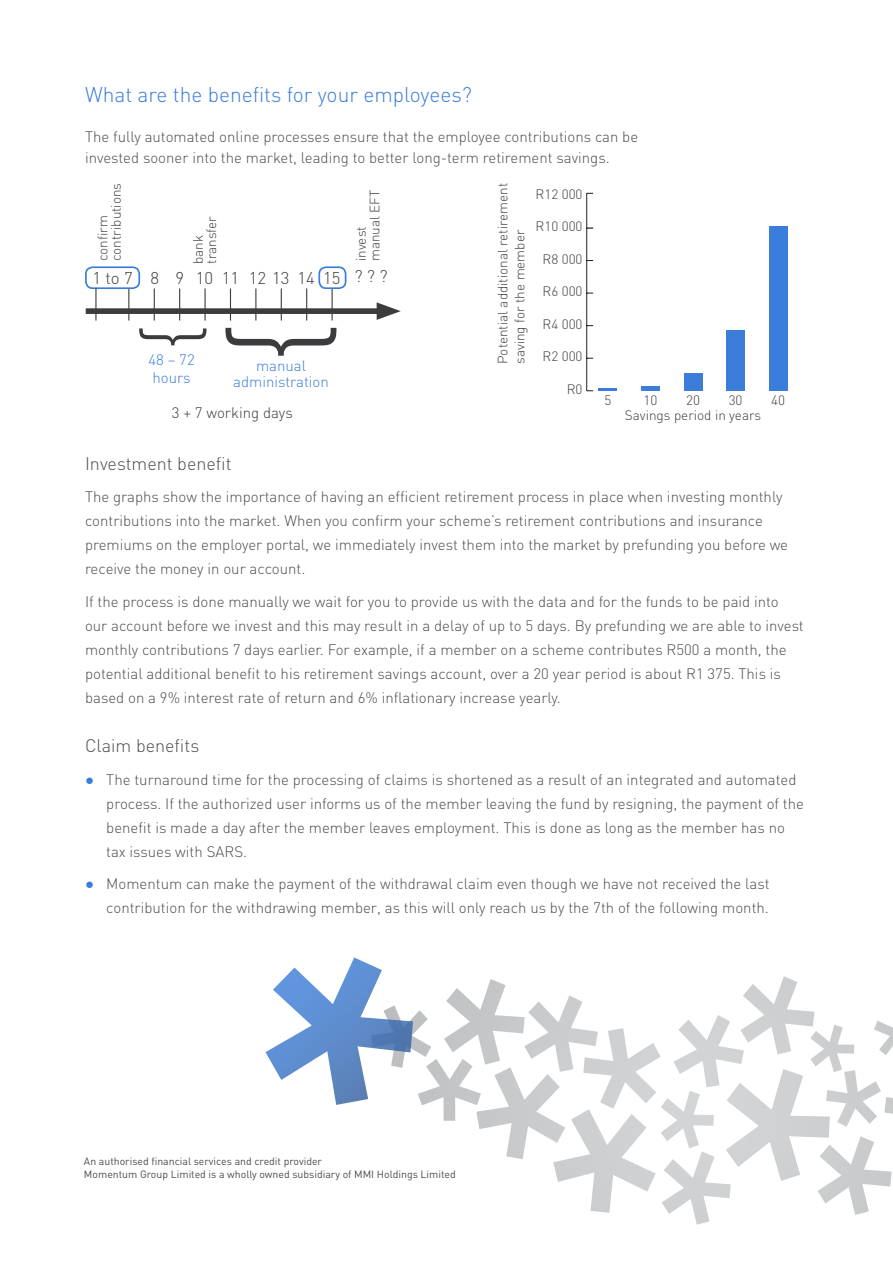
<style>
.page{position:relative;width:893px;height:1263px;background:#fff}
.page>*{position:absolute;margin:0;border:0;box-sizing:border-box;transform-origin:0 0}
.A-headings{font:300 129px "DIN";color:#3c3c3e}
.A-headings-2{font:300 78.15px "DIN";color:#3c3c3e}
.t1{font:300 21px "DIN";color:#3a7dda}
.t2{font:300 18px "DIN";color:#4b4c4d}
.Paragraph_Style_Aria{font:300 16.8px "DIN";color:#3c3c3e}
.t3{font:300 15px/24px "DIN";color:#4b4c4d}
.Arial_20_grey_foot_n{font:300 15px/16.5px "DIN";color:#3a7dda;text-align:center}
.Paragraph_Style_Aria-2{font:300 15px "DIN";color:#3c3c3e}
.Arial_20_grey_foot_n-2{font:300 13.5px/16.8px "DIN";color:#3c3c3e}
.t4{font:10.5px "DINOT";color:#4b4c4d}
.s1{font-family:"Arial";font-weight:400;color:#3a7dda}
</style>
<div class="page">
<svg style="left:413px;top:976px;width:480px;height:249px"></svg>
<div style="left:86px;top:308px;width:300px;height:6px;background:#3c3c3e"></div>
<svg style="left:377px;top:302px;width:24px;height:18px"></svg>
<hr style="left:128px;top:288px;width:1px;height:33px;background:#3c3c3e">
<hr style="left:179px;top:288px;width:1px;height:33px;background:#3c3c3e">
<hr style="left:230px;top:288px;width:1px;height:33px;background:#3c3c3e">
<hr style="left:281px;top:288px;width:1px;height:33px;background:#3c3c3e">
<hr style="left:154px;top:288px;width:1px;height:33px;background:#3c3c3e">
<hr style="left:205px;top:288px;width:1px;height:33px;background:#3c3c3e">
<hr style="left:255px;top:288px;width:1px;height:33px;background:#3c3c3e">
<hr style="left:306px;top:288px;width:1px;height:33px;background:#3c3c3e">
<hr style="left:332px;top:288px;width:1px;height:33px;background:#3c3c3e">
<div style="left:318px;top:266px;width:28px;height:23px;border:2px solid #3a7dda;border-radius:7px"></div>
<div style="left:85px;top:266px;width:55px;height:23px;border:2px solid #3a7dda;border-radius:7px"></div>
<hr style="left:95px;top:288px;width:2px;height:33px;background:#3c3c3e">
<hr style="left:586px;top:228px;width:1px;height:163px;background:#231f20">
<svg style="left:599px;top:389px;width:18px;height:2px"></svg>
<div style="left:641px;top:386px;width:19px;height:5px;background:#3b7dd9"></div>
<div style="left:684px;top:373px;width:18px;height:18px;background:#3b7dd9"></div>
<div style="left:726px;top:330px;width:19px;height:61px;background:#3b7dd9"></div>
<div style="left:769px;top:226px;width:18px;height:165px;background:#3a7dda"></div>
<svg style="left:265px;top:957px;width:148px;height:148px"></svg>
<hr style="left:586px;top:193px;width:1px;height:35px;background:#231f20">
<p class="t1" style="left:85px;top:81px;width:388px">What are the benefits for your employees?</p>
<p class="t3" style="left:85px;top:125px;width:555px;line-height:21.6px">The fully automated online processes ensure that the employee contributions can be invested sooner into the market, leading to better long-term retirement savings.</p>
<p class="Arial_20_grey_foot_n-2" style="left:108px;top:261px;width:80px;rotate:-90deg">contributions</p>
<p class="Arial_20_grey_foot_n-2" style="left:94px;top:261px;width:47px;rotate:-90deg">confirm</p>
<p class="Arial_20_grey_foot_n-2" style="left:203px;top:264px;width:49px;rotate:-90deg">transfer</p>
<p class="Arial_20_grey_foot_n-2" style="left:189px;top:264px;width:31px;rotate:-90deg">bank</p>
<p class="Paragraph_Style_Aria" style="left:93px;top:268px;width:42px">1 to 7</p>
<p class="Paragraph_Style_Aria" style="left:150px;top:268px;width:10px">8</p>
<p class="Paragraph_Style_Aria" style="left:175px;top:268px;width:10px">9</p>
<p class="Paragraph_Style_Aria" style="left:196px;top:268px;width:19px">10</p>
<p class="Paragraph_Style_Aria" style="left:222px;top:268px;width:19px">11</p>
<p class="Paragraph_Style_Aria" style="left:249px;top:268px;width:42px">12 13</p>
<p class="Paragraph_Style_Aria" style="left:297px;top:268px;width:19px">14</p>
<p class="Paragraph_Style_Aria" style="left:323px;top:268px;width:19px">15</p>
<p class="Arial_20_grey_foot_n-2" style="left:366px;top:261px;width:73px;rotate:-90deg">manual EFT</p>
<p class="Arial_20_grey_foot_n-2" style="left:353px;top:261px;width:36px;rotate:-90deg">invest</p>
<p class="Paragraph_Style_Aria" style="left:354px;top:266px;width:35px">? ? ?</p>
<p class="A-headings-2" style="left:221px;top:325px;width:26px;rotate:90deg">}</p>
<p class="A-headings" style="left:361px;top:321px;width:42px;rotate:90deg">}</p>
<p class="Arial_20_grey_foot_n" style="left:149px;top:351px;width:48px">48 – 72</p>
<p class="Arial_20_grey_foot_n" style="left:153px;top:369px;width:40px">hours</p>
<p class="Arial_20_grey_foot_n" style="left:233px;top:357px;width:97px">manual administration</p>
<p class="Paragraph_Style_Aria-2" style="left:172px;top:403px;width:122px">3 + 7 working days</p>
<p class="Arial_20_grey_foot_n-2" style="left:494px;top:364px;width:182px;rotate:-90deg">Potential additional retirement saving for the member</p>
<p class="Arial_20_grey_foot_n-2" style="left:536px;top:185px;width:49px">R12 000</p>
<p class="Arial_20_grey_foot_n-2" style="left:536px;top:218px;width:49px">R10 000</p>
<p class="Arial_20_grey_foot_n-2" style="left:542px;top:250px;width:42px">R8 000</p>
<p class="Arial_20_grey_foot_n-2" style="left:542px;top:283px;width:42px">R6 000</p>
<p class="Arial_20_grey_foot_n-2" style="left:542px;top:315px;width:42px">R4 000</p>
<p class="Arial_20_grey_foot_n-2" style="left:542px;top:348px;width:42px">R2 000</p>
<p class="Arial_20_grey_foot_n-2" style="left:567px;top:381px;width:17px">R0</p>
<p class="Arial_20_grey_foot_n-2" style="left:604px;top:391px;width:8px">5</p>
<p class="Arial_20_grey_foot_n-2" style="left:643px;top:391px;width:15px">10</p>
<p class="Arial_20_grey_foot_n-2" style="left:686px;top:391px;width:15px">20</p>
<p class="Arial_20_grey_foot_n-2" style="left:729px;top:391px;width:15px">30</p>
<p class="Arial_20_grey_foot_n-2" style="left:771px;top:391px;width:15px">40</p>
<p class="Arial_20_grey_foot_n-2" style="left:625px;top:406px;width:138px">Savings period in years</p>
<p class="t2" style="left:85px;top:452px;width:148px">Investment benefit</p>
<p class="t3" style="left:85px;top:485px;width:705px">The graphs show the importance of having an efficient retirement process in place when investing monthly contributions into the market. When you confirm your scheme’s retirement contributions and insurance premiums on the employer portal, we immediately invest them into the market by prefunding you before we receive the money in our account.</p>
<p class="t3" style="left:85px;top:589px;width:720px">If the process is done manually we wait for you to provide us with the data and for the funds to be paid into our account before we invest and this may result in a delay of up to 5 days. By prefunding we are able to invest monthly contributions 7 days earlier. For example, if a member on a scheme contributes R500 a month, the potential additional benefit to his retirement savings account, over a 20 year period is about R1 375. This is based on a 9% interest rate of return and 6% inflationary increase yearly.</p>
<p class="t2" style="left:85px;top:735px;width:116px">Claim benefits</p>
<p class="t3" style="left:106px;top:767px;width:699px;text-indent:-21px"><span class="s1">●</span> The turnaround time for the processing of claims is shortened as a result of an integrated and automated process. If the authorized user informs us of the member leaving the fund by resigning, the payment of the benefit is made a day after the member leaves employment. This is done as long as the member has no tax issues with SARS.</p>
<p class="t3" style="left:85px;top:872px;width:686px;text-align:right"><span class="s1">●</span> Momentum can make the payment of the withdrawal claim even though we have not received the last contribution for the withdrawing member, as this will only reach us by the 7th of the following month.</p>
<p class="t4" style="left:84px;top:1155px;width:240px">An authorised financial services and credit provider</p>
<p class="t4" style="left:84px;top:1167px;width:373px">Momentum Group Limited is a wholly owned subsidiary of MMI Holdings Limited</p>
</div>
